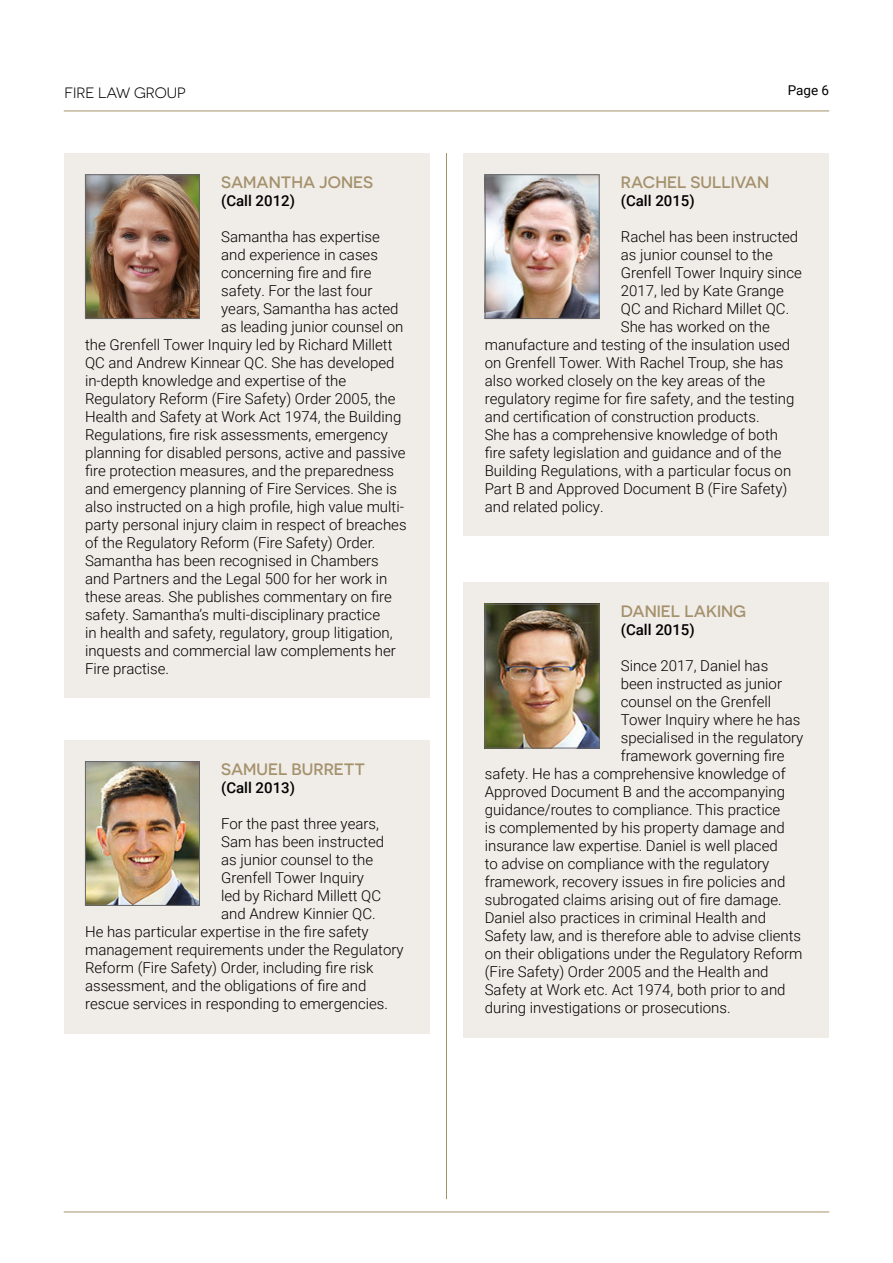
<style>
.page{position:relative;width:893px;height:1263px;background:#fff}
.page>*{position:absolute;margin:0;border:0;box-sizing:border-box;transform-origin:0 0}
.t1{font:500 16.5px "Novecentosanswide";color:#a4916c}
.t2{font:300 15px "Roboto";color:#000}
.t3{font:500 15px "Roboto";color:#000}
.t4{font:15px "Novecentosanswide";color:#000}
.t5{font:13.5px "Roboto";color:#000}
</style>
<div class="page">
<hr style="left:446px;top:153px;width:1px;height:1046px;background:#a4916c">
<hr style="left:64px;top:1211px;width:765px;height:1px;background:#a4916c">
<hr style="left:64px;top:111px;width:765px;height:1px;background:#a4916c">
<div style="left:64px;top:153px;width:365px;height:544px;background:#f0ece7"></div>
<img style="left:87px;top:176px;width:111px;height:141px">
<div style="left:85px;top:174px;width:115px;height:145px;border:1px solid #676668"></div>
<div style="left:64px;top:740px;width:365px;height:293px;background:#f0ece7"></div>
<img style="left:87px;top:763px;width:111px;height:141px">
<div style="left:85px;top:761px;width:115px;height:145px;border:1px solid #676668"></div>
<div style="left:463px;top:583px;width:366px;height:454px;background:#f0ece7"></div>
<img style="left:487px;top:606px;width:111px;height:140px">
<div style="left:485px;top:604px;width:115px;height:144px;border:1px solid #676668"></div>
<div style="left:463px;top:153px;width:366px;height:383px;background:#f0ece7"></div>
<img style="left:487px;top:176px;width:111px;height:141px">
<div style="left:485px;top:174px;width:115px;height:145px;border:1px solid #676668"></div>
<p class="t4" style="left:64px;top:84px;width:123px">FIRE LAW GROUP</p>
<p class="t5" style="left:788px;top:81px;width:43px">Page 6</p>
<p class="t1" style="left:221px;top:172px;width:153px">SAMANTHA JONES</p>
<p class="t3" style="left:221px;top:190px;width:75px">(Call 2012)</p>
<p class="t2" style="left:221px;top:226px;width:160px">Samantha has expertise</p>
<p class="t2" style="left:221px;top:244px;width:158px">and experience in cases</p>
<p class="t2" style="left:221px;top:262px;width:152px">concerning fire and fire</p>
<p class="t2" style="left:221px;top:280px;width:153px">safety. For the last four</p>
<p class="t2" style="left:221px;top:298px;width:179px">years, Samantha has acted</p>
<p class="t2" style="left:221px;top:316px;width:184px">as leading junior counsel on</p>
<p class="t2" style="left:85px;top:334px;width:309px">the Grenfell Tower Inquiry led by Richard Millett</p>
<p class="t2" style="left:85px;top:352px;width:311px">QC and Andrew Kinnear QC. She has developed</p>
<p class="t2" style="left:85px;top:370px;width:263px">in-depth knowledge and expertise of the</p>
<p class="t2" style="left:85px;top:388px;width:312px">Regulatory Reform (Fire Safety) Order 2005, the</p>
<p class="t2" style="left:85px;top:406px;width:318px">Health and Safety at Work Act 1974, the Building</p>
<p class="t2" style="left:85px;top:424px;width:304px">Regulations, fire risk assessments, emergency</p>
<p class="t2" style="left:85px;top:442px;width:322px">planning for disabled persons, active and passive</p>
<p class="t2" style="left:85px;top:460px;width:311px">fire protection measures, and the preparedness</p>
<p class="t2" style="left:85px;top:478px;width:314px">and emergency planning of Fire Services. She is</p>
<p class="t2" style="left:85px;top:496px;width:320px">also instructed on a high profile, high value multi-</p>
<p class="t2" style="left:85px;top:514px;width:323px">party personal injury claim in respect of breaches</p>
<p class="t2" style="left:85px;top:532px;width:292px">of the Regulatory Reform (Fire Safety) Order.</p>
<p class="t2" style="left:85px;top:550px;width:295px">Samantha has been recognised in Chambers</p>
<p class="t2" style="left:85px;top:568px;width:304px">and Partners and the Legal 500 for her work in</p>
<p class="t2" style="left:85px;top:586px;width:308px">these areas. She publishes commentary on fire</p>
<p class="t2" style="left:85px;top:604px;width:297px">safety. Samantha’s multi-disciplinary practice</p>
<p class="t2" style="left:85px;top:622px;width:309px">in health and safety, regulatory, group litigation,</p>
<p class="t2" style="left:85px;top:640px;width:312px">inquests and commercial law complements her</p>
<p class="t2" style="left:85px;top:658px;width:86px">Fire practise.</p>
<p class="t1" style="left:221px;top:759px;width:145px">SAMUEL BURRETT</p>
<p class="t3" style="left:221px;top:777px;width:75px">(Call 2013)</p>
<p class="t2" style="left:221px;top:813px;width:159px">For the past three years,</p>
<p class="t2" style="left:221px;top:831px;width:164px">Sam has been instructed</p>
<p class="t2" style="left:221px;top:849px;width:154px">as junior counsel to the</p>
<p class="t2" style="left:221px;top:867px;width:144px">Grenfell Tower Inquiry</p>
<p class="t2" style="left:221px;top:885px;width:162px">led by Richard Millett QC</p>
<p class="t2" style="left:221px;top:903px;width:156px">and Andrew Kinnier QC.</p>
<p class="t2" style="left:85px;top:921px;width:285px">He has particular expertise in the fire safety</p>
<p class="t2" style="left:85px;top:939px;width:320px">management requirements under the Regulatory</p>
<p class="t2" style="left:85px;top:957px;width:290px">Reform (Fire Safety) Order, including fire risk</p>
<p class="t2" style="left:85px;top:975px;width:283px">assessment, and the obligations of fire and</p>
<p class="t2" style="left:85px;top:993px;width:304px">rescue services in responding to emergencies.</p>
<p class="t1" style="left:621px;top:172px;width:150px">RACHEL SULLIVAN</p>
<p class="t3" style="left:621px;top:190px;width:75px">(Call 2015)</p>
<p class="t2" style="left:621px;top:226px;width:179px">Rachel has been instructed</p>
<p class="t2" style="left:621px;top:244px;width:154px">as junior counsel to the</p>
<p class="t2" style="left:621px;top:262px;width:183px">Grenfell Tower Inquiry since</p>
<p class="t2" style="left:621px;top:280px;width:165px">2017, led by Kate Grange</p>
<p class="t2" style="left:621px;top:298px;width:170px">QC and Richard Millet QC.</p>
<p class="t2" style="left:621px;top:316px;width:150px">She has worked on the</p>
<p class="t2" style="left:485px;top:334px;width:307px">manufacture and testing of the insulation used</p>
<p class="t2" style="left:485px;top:352px;width:300px">on Grenfell Tower. With Rachel Troup, she has</p>
<p class="t2" style="left:485px;top:370px;width:282px">also worked closely on the key areas of the</p>
<p class="t2" style="left:485px;top:388px;width:311px">regulatory regime for fire safety, and the testing</p>
<p class="t2" style="left:485px;top:406px;width:276px">and certification of construction products.</p>
<p class="t2" style="left:485px;top:424px;width:295px">She has a comprehensive knowledge of both</p>
<p class="t2" style="left:485px;top:442px;width:298px">fire safety legislation and guidance and of the</p>
<p class="t2" style="left:485px;top:460px;width:308px">Building Regulations, with a particular focus on</p>
<p class="t2" style="left:485px;top:478px;width:304px">Part B and Approved Document B (Fire Safety)</p>
<p class="t2" style="left:485px;top:496px;width:120px">and related policy.</p>
<p class="t1" style="left:621px;top:602px;width:127px">DANIEL LAKING</p>
<p class="t3" style="left:621px;top:619px;width:75px">(Call 2015)</p>
<p class="t2" style="left:621px;top:655px;width:149px">Since 2017, Daniel has</p>
<p class="t2" style="left:621px;top:673px;width:163px">been instructed as junior</p>
<p class="t2" style="left:621px;top:691px;width:152px">counsel on the Grenfell</p>
<p class="t2" style="left:621px;top:709px;width:181px">Tower Inquiry where he has</p>
<p class="t2" style="left:621px;top:727px;width:184px">specialised in the regulatory</p>
<p class="t2" style="left:621px;top:745px;width:165px">framework governing fire</p>
<p class="t2" style="left:485px;top:763px;width:302px">safety. He has a comprehensive knowledge of</p>
<p class="t2" style="left:485px;top:781px;width:302px">Approved Document B and the accompanying</p>
<p class="t2" style="left:485px;top:799px;width:297px">guidance/routes to compliance. This practice</p>
<p class="t2" style="left:485px;top:817px;width:301px">is complemented by his property damage and</p>
<p class="t2" style="left:485px;top:835px;width:294px">insurance law expertise. Daniel is well placed</p>
<p class="t2" style="left:485px;top:853px;width:286px">to advise on compliance with the regulatory</p>
<p class="t2" style="left:485px;top:871px;width:302px">framework, recovery issues in fire policies and</p>
<p class="t2" style="left:485px;top:889px;width:298px">subrogated claims arising out of fire damage.</p>
<p class="t2" style="left:485px;top:907px;width:283px">Daniel also practices in criminal Health and</p>
<p class="t2" style="left:485px;top:925px;width:318px">Safety law, and is therefore able to advise clients</p>
<p class="t2" style="left:485px;top:943px;width:319px">on their obligations under the Regulatory Reform</p>
<p class="t2" style="left:485px;top:961px;width:285px">(Fire Safety) Order 2005 and the Health and</p>
<p class="t2" style="left:485px;top:979px;width:302px">Safety at Work etc. Act 1974, both prior to and</p>
<p class="t2" style="left:485px;top:997px;width:247px">during investigations or prosecutions.</p>
</div>
